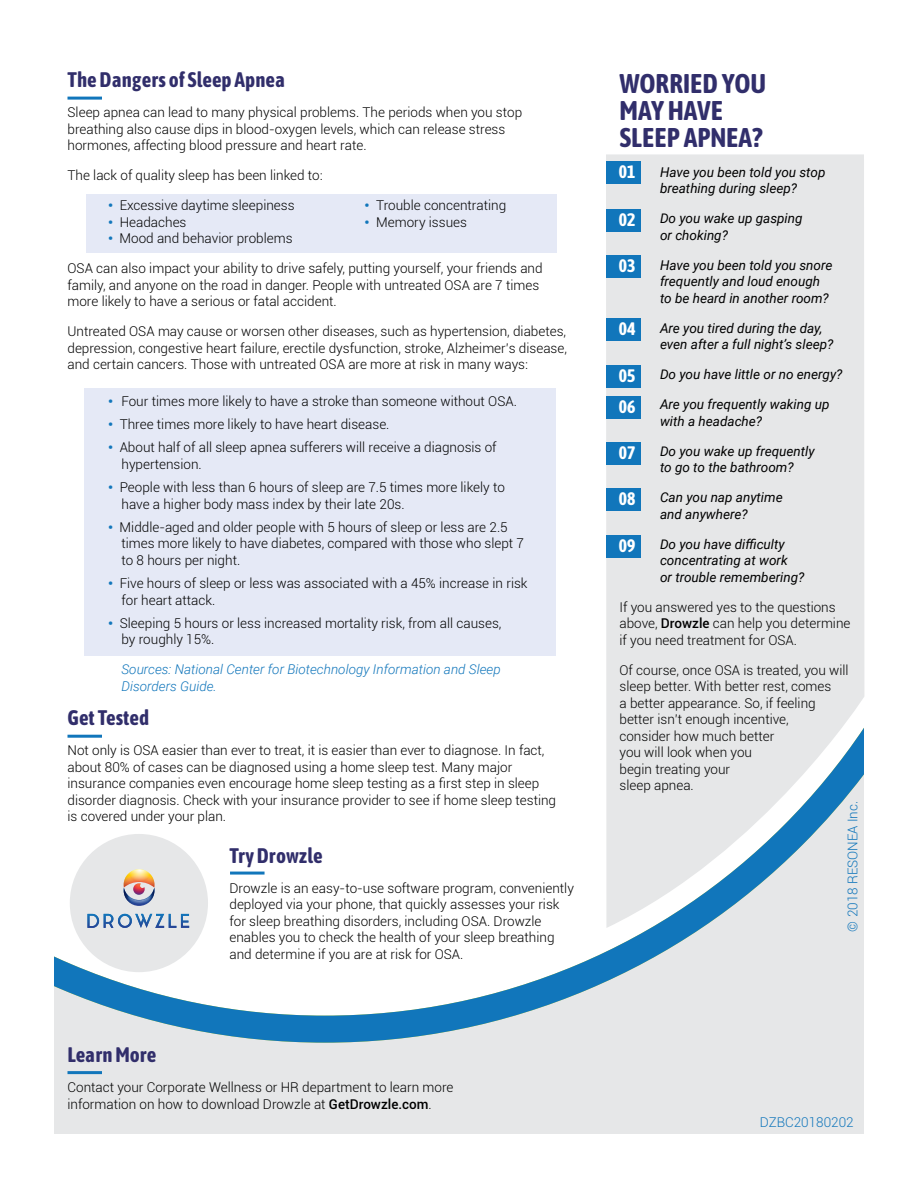
<style>
.page{position:relative;width:918px;height:1188px;background:#fff}
.page>*{position:absolute;margin:0;border:0;box-sizing:border-box;transform-origin:0 0}
.t1{font:700 27px/27px "Asap Condensed";color:#312e6b}
.t2{font:700 21px "Asap Condensed";color:#312e6b}
.t3{font:700 18px/31px "Asap Condensed";color:#fff}
.t4{font:300 13.5px/16.5px "Roboto";color:#000}
.t5{font:italic 13.5px/16.5px "Roboto";color:#000}
.t6{font:italic 300 13.5px/16.5px "Roboto";color:#1176bb}
.t7{font:300 13.5px "Roboto";color:#1176bb}
.s1{font-weight:900;color:#1176bb}
.s2{font-weight:500}
</style>
<div class="page">
<div style="left:54px;top:1043px;width:810px;height:91px;background:#e6e7e8"></div>
<svg style="left:54px;top:734px;width:810px;height:309px"></svg>
<svg style="left:606px;top:154px;width:258px;height:774px;background:#dfe3e7"></svg>
<div style="left:70px;top:834px;width:138px;height:138px;background:#e6e7e8;border-radius:50%"></div>
<div style="left:606px;top:161px;width:35px;height:23px;background:#1176bb"></div>
<div style="left:606px;top:209px;width:35px;height:23px;background:#1176bb"></div>
<div style="left:606px;top:255px;width:35px;height:23px;background:#1176bb"></div>
<div style="left:606px;top:318px;width:35px;height:23px;background:#1176bb"></div>
<div style="left:606px;top:365px;width:35px;height:23px;background:#1176bb"></div>
<div style="left:606px;top:396px;width:35px;height:23px;background:#1176bb"></div>
<div style="left:606px;top:442px;width:35px;height:23px;background:#1176bb"></div>
<div style="left:606px;top:488px;width:35px;height:23px;background:#1176bb"></div>
<div style="left:606px;top:535px;width:35px;height:23px;background:#1176bb"></div>
<hr style="left:68px;top:97px;width:34px;height:3px;background:#1176bb">
<hr style="left:68px;top:735px;width:34px;height:3px;background:#1176bb">
<hr style="left:230px;top:872px;width:35px;height:3px;background:#1176bb">
<hr style="left:68px;top:1071px;width:34px;height:3px;background:#1176bb">
<svg style="left:124px;top:869px;width:31px;height:37px"></svg>
<svg style="left:87px;top:914px;width:102px;height:14px"></svg>
<div style="left:85px;top:388px;width:471px;height:268px;background:#e5e9f6"></div>
<div style="left:86px;top:194px;width:470px;height:58px;background:#e5e9f6"></div>
<h2 class="t2" style="left:68px;top:66px;width:219px">The Dangers of Sleep Apnea</h2>
<p class="t4" style="left:68px;top:104px;width:456px">Sleep apnea can lead to many physical problems. The periods when you stop breathing also cause dips in blood-oxygen levels, which can release stress hormones, affecting blood pressure and heart rate.</p>
<p class="t4" style="left:68px;top:167px;width:257px">The lack of quality sleep has been linked to:</p>
<p class="t4" style="left:108px;top:197px;width:188px"><span class="s1">•</span> Excessive daytime sleepiness</p>
<p class="t4" style="left:364px;top:197px;width:143px"><span class="s1">•</span> Trouble concentrating</p>
<p class="t4" style="left:108px;top:213px;width:80px"><span class="s1">•</span> Headaches</p>
<p class="t4" style="left:364px;top:213px;width:104px"><span class="s1">•</span> Memory issues</p>
<p class="t4" style="left:108px;top:230px;width:186px"><span class="s1">•</span> Mood and behavior problems</p>
<p class="t4" style="left:68px;top:260px;width:477px">OSA can also impact your ability to drive safely, putting yourself, your friends and family, and anyone on the road in danger. People with untreated OSA are 7 times more likely to have a serious or fatal accident.</p>
<p class="t4" style="left:68px;top:323px;width:501px;text-align:justify">Untreated OSA may cause or worsen other diseases, such as hypertension, diabetes, depression, congestive heart failure, erectile dysfunction, stroke, Alzheimer’s disease, and certain cancers. Those with untreated OSA are more at risk in many ways:</p>
<p class="t4" style="left:108px;top:392px;width:411px"><span class="s1">•</span> Four times more likely to have a stroke than someone without OSA.</p>
<p class="t4" style="left:108px;top:416px;width:283px"><span class="s1">•</span> Three times more likely to have heart disease.</p>
<p class="t4" style="left:122px;top:439px;width:377px;text-indent:-14px"><span class="s1">•</span> About half of all sleep apnea sufferers will receive a diagnosis of hypertension.</p>
<p class="t4" style="left:122px;top:479px;width:385px;text-indent:-14px"><span class="s1">•</span> People with less than 6 hours of sleep are 7.5 times more likely to have a higher body mass index by their late 20s.</p>
<p class="t4" style="left:122px;top:518px;width:404px;text-indent:-14px"><span class="s1">•</span> Middle-aged and older people with 5 hours of sleep or less are 2.5 times more likely to have diabetes, compared with those who slept 7 to 8 hours per night.</p>
<p class="t4" style="left:122px;top:575px;width:408px;text-indent:-14px"><span class="s1">•</span> Five hours of sleep or less was associated with a 45% increase in risk for heart attack.</p>
<p class="t4" style="left:122px;top:614px;width:382px;text-indent:-14px"><span class="s1">•</span> Sleeping 5 hours or less increased mortality risk, from all causes, by roughly 15%.</p>
<p class="t6" style="left:122px;top:661px;width:381px">Sources: National Center for Biotechnology Information and Sleep<br>Disorders Guide.</p>
<h2 class="t2" style="left:68px;top:704px;width:83px">Get Tested</h2>
<p class="t4" style="left:68px;top:742px;width:490px">Not only is OSA easier than ever to treat, it is easier than ever to diagnose. In fact, about 80% of cases can be diagnosed using a home sleep test. Many major insurance companies even encourage home sleep testing as a first step in sleep disorder diagnosis. Check with your insurance provider to see if home sleep testing is covered under your plan.</p>
<h2 class="t2" style="left:230px;top:841px;width:95px">Try Drowzle</h2>
<p class="t4" style="left:230px;top:879px;width:346px">Drowzle is an easy-to-use software program, conveniently deployed via your phone, that quickly assesses your risk for sleep breathing disorders, including OSA. Drowzle enables you to check the health of your sleep breathing and determine if you are at risk for OSA.</p>
<h2 class="t2" style="left:68px;top:1041px;width:90px">Learn More</h2>
<p class="t4" style="left:68px;top:1079px;width:387px">Contact your Corporate Wellness or HR department to learn more information on how to download Drowzle at <span class="s2">GetDrowzle.com</span>.</p>
<h1 class="t1" style="left:620px;top:69px;width:148px">WORRIED YOU<br>MAY HAVE<br>SLEEP APNEA?</h1>
<p class="t5" style="left:660px;top:163px;width:167px">Have you been told you stop breathing during sleep?</p>
<p class="t5" style="left:660px;top:210px;width:144px">Do you wake up gasping or choking?</p>
<p class="t5" style="left:660px;top:256px;width:174px">Have you been told you snore frequently and loud enough to be heard in another room?</p>
<p class="t5" style="left:660px;top:319px;width:175px">Are you tired during the day, even after a full night’s sleep?</p>
<p class="t5" style="left:660px;top:366px;width:184px">Do you have little or no energy?</p>
<p class="t5" style="left:660px;top:396px;width:171px">Are you frequently waking up with a headache?</p>
<p class="t5" style="left:660px;top:442px;width:156px">Do you wake up frequently to go to the bathroom?</p>
<p class="t5" style="left:660px;top:489px;width:124px">Can you nap anytime and anywhere?</p>
<p class="t5" style="left:660px;top:535px;width:146px">Do you have difficulty concentrating at work<br>or trouble remembering?</p>
<p class="t4" style="left:620px;top:598px;width:233px">If you answered yes to the questions above, <span class="s2">Drowzle</span> can help you determine if you need treatment for OSA.</p>
<p class="t4" style="left:620px;top:661px;width:231px">Of course, once OSA is treated, you will sleep better. With better rest, comes<br>a better appearance. So, if feeling better isn’t enough incentive,<br>consider how much better<br>you will look when you<br>begin treating your<br>sleep apnea.</p>
<h3 class="t3" style="left:619px;top:156px;width:18px">01</h3>
<h3 class="t3" style="left:619px;top:204px;width:18px">02</h3>
<h3 class="t3" style="left:619px;top:250px;width:18px">03</h3>
<h3 class="t3" style="left:619px;top:313px;width:18px">04</h3>
<h3 class="t3" style="left:619px;top:359px;width:18px">05<br>06</h3>
<h3 class="t3" style="left:619px;top:436px;width:18px">07</h3>
<h3 class="t3" style="left:619px;top:483px;width:18px">08</h3>
<h3 class="t3" style="left:619px;top:529px;width:18px">09</h3>
<p class="t7" style="left:843px;top:932px;width:132px;rotate:-90deg">© 2018 RESONEA Inc.</p>
<p class="t7" style="left:760px;top:1113px;width:95px">DZBC20180202</p>
</div>
